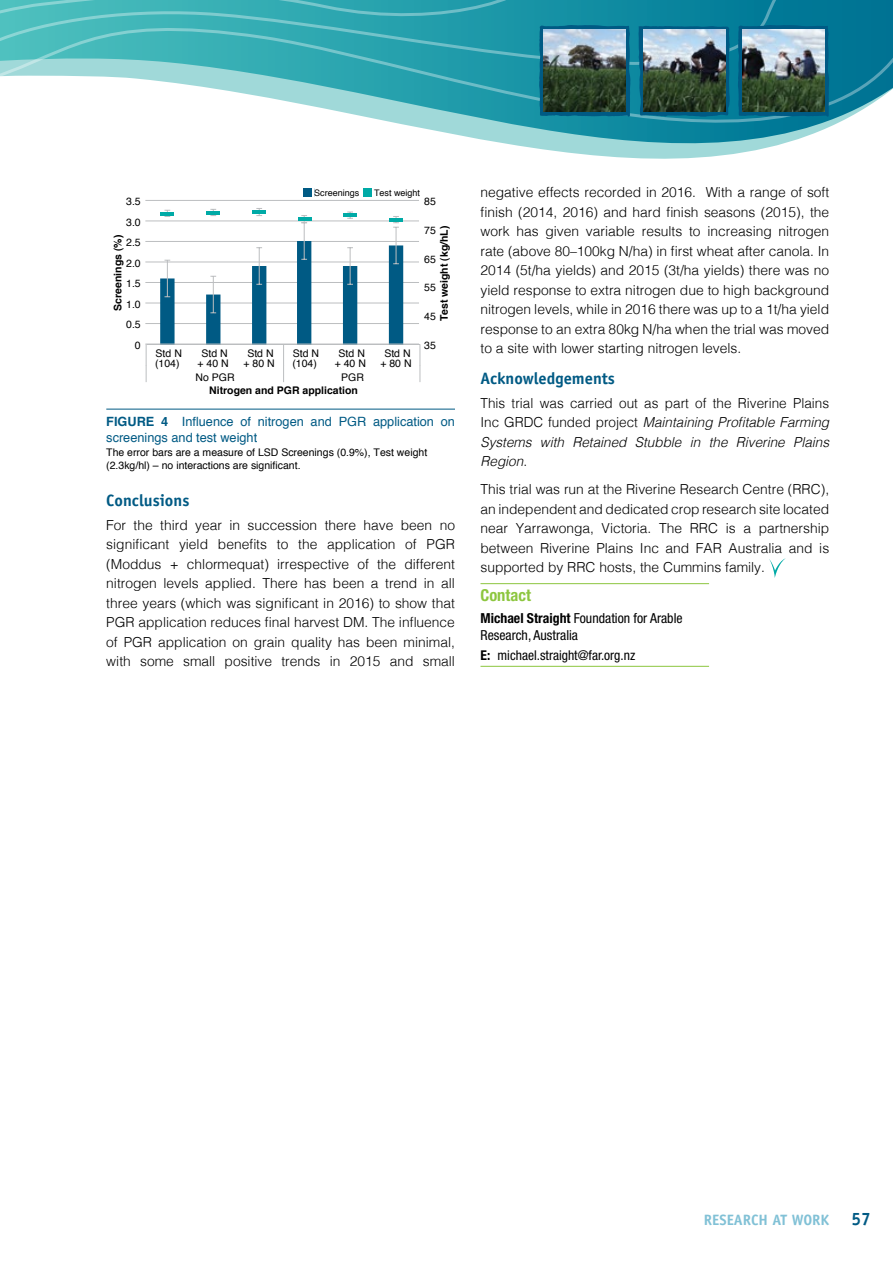
<style>
.page{position:relative;width:893px;height:1263px;background:#fff}
.page>*{position:absolute;margin:0;border:0;box-sizing:border-box;transform-origin:0 0}
.t1{font:700 16.5px "Officina Sans";color:#005a84}
.t2{font:700 condensed 16.5px "Helvetica Neue LT Std";color:#8dc63f}
.t3{font:700 15px "Officina Sans";color:#81c1d6}
.t4{font:300 13.8px/19.5px "Helvetica";color:#000;text-align:justify}
.t5{font:italic 300 13.8px/19.5px "Helvetica";color:#000;text-align:justify}
.t6{font:condensed 13.8px/16.5px "Helvetica Neue LT Std";color:#000}
.t7{font:condensed 13.5px "Helvetica Neue LT Std";color:#000}
.t8{font:12.75px/15.3px "Helvetica";color:#005a84}
.t9{font:10.5px/10.5px "Helvetica";color:#000;text-align:center}
.t10{font:700 10.5px "Helvetica";color:#000}
.t11{font:9px "Helvetica";color:#000}
.s1{font-weight:700}
.s2{font-style:normal}
.s3{font-size:18px;color:#005a84}
</style>
<div class="page">
<hr style="left:106px;top:409px;width:349px;height:1px;background:#005a84">
<svg style="left:769px;top:558px;width:17px;height:20px"></svg>
<hr style="left:480px;top:583px;width:229px;height:1px;background:#8dc63f">
<hr style="left:480px;top:666px;width:229px;height:1px;background:#8dc63f">
<hr style="left:147px;top:344px;width:273px;height:1px;background:#bcbec0">
<svg style="left:146px;top:345px;width:1px;height:37px"></svg>
<svg style="left:420px;top:344px;width:1px;height:38px"></svg>
<hr style="left:145px;top:323px;width:274px;height:1px;background:#bcbec0">
<hr style="left:145px;top:303px;width:274px;height:1px;background:#bcbec0">
<hr style="left:145px;top:282px;width:274px;height:1px;background:#bcbec0">
<hr style="left:145px;top:262px;width:274px;height:1px;background:#bcbec0">
<hr style="left:145px;top:344px;width:274px;height:1px;background:#bcbec0">
<svg style="left:160px;top:244px;width:243px;height:138px"></svg>
<svg style="left:145px;top:145px;width:633px;height:99px"></svg>
<svg style="left:630px;top:124px;width:206px;height:21px"></svg>
<svg style="left:630px;top:99px;width:249px;height:25px"></svg>
<svg style="left:630px;top:0;width:263px;height:99px"></svg>
<svg style="left:638px;top:26px;width:92px;height:91px"></svg>
<svg style="left:738px;top:25px;width:91px;height:92px"></svg>
<svg style="left:0;top:0;width:630px;height:158px"></svg>
<img style="left:543px;top:30px;width:82px;height:82px">
<img style="left:643px;top:30px;width:82px;height:82px">
<img style="left:742px;top:30px;width:82px;height:82px">
<p class="t9" style="left:126px;top:196px;width:16px">3.5</p>
<p class="t9" style="left:126px;top:216px;width:16px">3.0</p>
<p class="t10" style="left:111px;top:311px;width:77px;rotate:-90deg">Screenings (%)</p>
<p class="t9" style="left:126px;top:237px;width:16px">2.5</p>
<p class="t9" style="left:126px;top:258px;width:16px">2.0</p>
<p class="t9" style="left:126px;top:278px;width:16px">1.5</p>
<p class="t9" style="left:126px;top:299px;width:16px">1.0</p>
<p class="t9" style="left:126px;top:319px;width:16px">0.5</p>
<p class="t9" style="left:135px;top:340px;width:7px">0</p>
<p class="t11" style="left:314px;top:188px;width:47px">Screenings</p>
<p class="t11" style="left:374px;top:188px;width:48px">Test weight</p>
<p class="t9" style="left:424px;top:196px;width:13px">85</p>
<p class="t9" style="left:155px;top:348px;width:28px;text-align:left">Std N (104)</p>
<p class="t9" style="left:198px;top:348px;width:33px">Std N + 40 N</p>
<p class="t9" style="left:243px;top:348px;width:33px">Std N + 80 N</p>
<p class="t9" style="left:292px;top:348px;width:28px;text-align:left">Std N (104)</p>
<p class="t9" style="left:335px;top:348px;width:33px">Std N + 40 N</p>
<p class="t9" style="left:380px;top:348px;width:33px">Std N + 80 N</p>
<p class="t9" style="left:196px;top:371px;width:41px">No PGR</p>
<p class="t9" style="left:341px;top:371px;width:24px">PGR</p>
<p class="t10" style="left:209px;top:384px;width:150px">Nitrogen and PGR application</p>
<p class="t10" style="left:437px;top:321px;width:97px;rotate:-90deg">Test weight (kg/hL)</p>
<p class="t9" style="left:424px;top:225px;width:13px">75</p>
<p class="t9" style="left:424px;top:253px;width:13px">65</p>
<p class="t9" style="left:424px;top:282px;width:13px">55</p>
<p class="t9" style="left:424px;top:311px;width:13px">45</p>
<p class="t9" style="left:424px;top:340px;width:13px">35</p>
<p class="t8" style="left:106px;top:414px;width:350px"><span class="s1">FIGURE 4</span> Influence of nitrogen and PGR application on screenings and test weight</p>
<p class="t9" style="left:106px;top:446px;width:322px;line-height:12.6px;text-align:left">The error bars are a measure of LSD Screenings (0.9%), Test weight (2.3kg/hl) – no interactions are significant.</p>
<p class="t1" style="left:106px;top:490px;width:85px">Conclusions</p>
<p class="t4" style="left:106px;top:514px;width:350px">For the third year in succession there have been no significant yield benefits to the application of PGR (Moddus + chlormequat) irrespective of the different nitrogen levels applied. There has been a trend in all three years (which was significant in 2016) to show that PGR application reduces final harvest DM. The influence of PGR application on grain quality has been minimal, with some small positive trends in 2015 and small</p>
<p class="t4" style="left:480px;top:181px;width:350px">negative effects recorded in 2016. With a range of soft finish (2014, 2016) and hard finish seasons (2015), the work has given variable results to increasing nitrogen rate (above 80–100kg N/ha) in first wheat after canola. In 2014 (5t/ha yields) and 2015 (3t/ha yields) there was no yield response to extra nitrogen due to high background nitrogen levels, while in 2016 there was up to a 1t/ha yield response to an extra 80kg N/ha when the trial was moved to a site with lower starting nitrogen levels.</p>
<p class="t1" style="left:480px;top:368px;width:136px">Acknowledgements</p>
<p class="t5" style="left:480px;top:392px;width:350px"><span class="s2">This trial was carried out as part of the Riverine Plains Inc GRDC funded project</span> Maintaining Profitable Farming Systems with Retained Stubble in the Riverine Plains Region<span class="s2">.</span></p>
<p class="t4" style="left:480px;top:478px;width:350px">This trial was run at the Riverine Research Centre (RRC), an independent and dedicated crop research site located near Yarrawonga, Victoria. The RRC is a partnership between Riverine Plains Inc and FAR Australia and is supported by RRC hosts, the Cummins family.</p>
<p class="t2" style="left:480px;top:586px;width:52px">Contact</p>
<p class="t6" style="left:480px;top:610px;width:204px"><span class="s1">Michael Straight</span> Foundation for Arable<br>Research, Australia</p>
<p class="t7" style="left:480px;top:648px;width:156px"><span class="s1">E:</span> michael.straight@far.org.nz</p>
<p class="t3" style="left:704px;top:1210px;width:168px">RESEARCH AT WORK <span class="s3">57</span></p>
</div>
